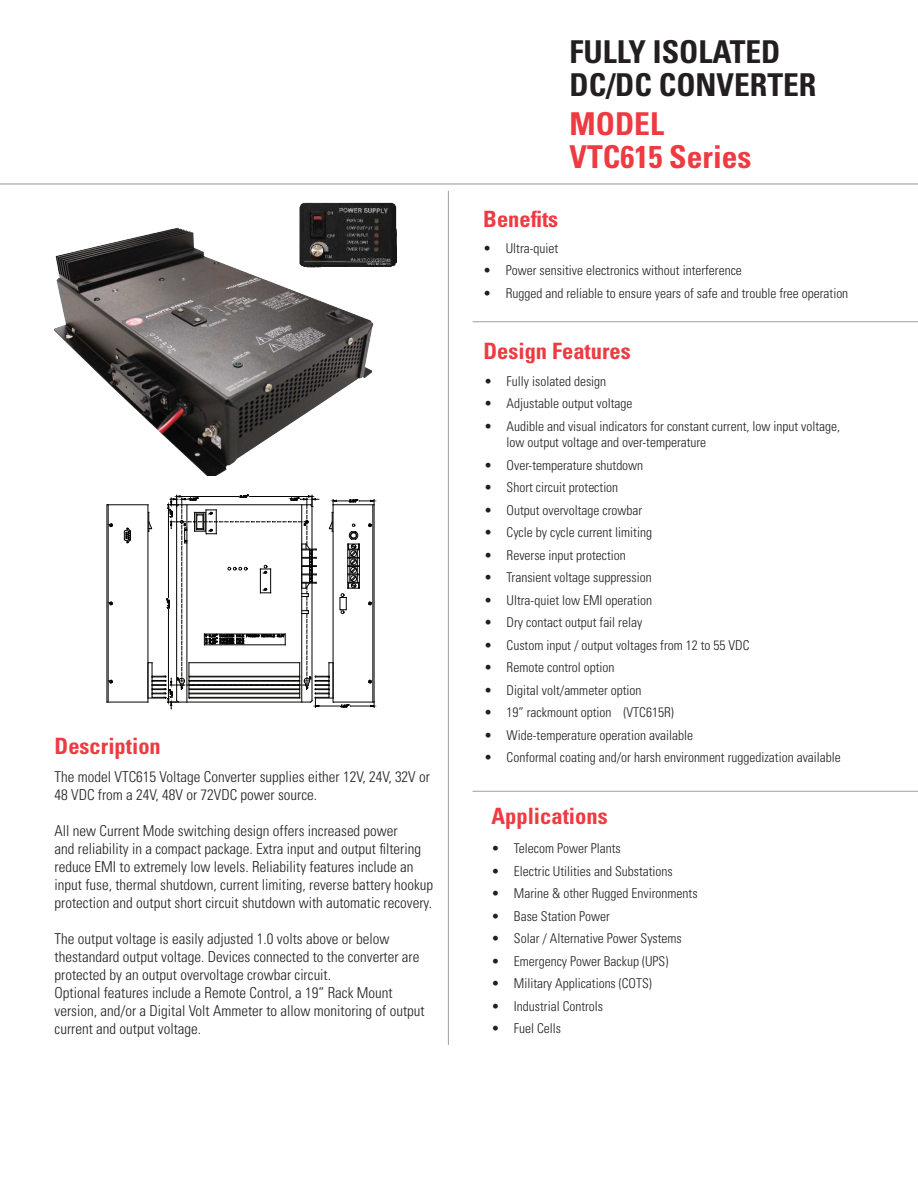
<style>
.page{position:relative;width:918px;height:1188px;background:#fff}
.page>*{position:absolute;margin:0;border:0;box-sizing:border-box;transform-origin:0 0}
.t1{font:700 condensed 31.5px/33px "Univers LT Std";color:#231f20}
.t2{font:700 condensed 31.5px/33px "Univers LT Std";color:#ee3a41}
.t3{font:700 condensed 22.5px "Univers LT Std";color:#ee3a41}
.t4{font:300 condensed 15px/18px "Univers LT Std";color:#231f20}
.t5{font:300 condensed 13.5px/16.5px "Univers LT Std";color:#231f20}
</style>
<div class="page">
<svg style="left:503px;top:183px;width:415px;height:139px"></svg>
<hr style="left:0;top:184px;width:918px;height:1px;background:#939598">
<hr style="left:448px;top:191px;width:1px;height:854px;background:#9d9fa2">
<hr style="left:472px;top:322px;width:446px;height:1px;background:#9d9fa2">
<hr style="left:472px;top:791px;width:446px;height:1px;background:#9d9fa2">
<svg style="left:107px;top:494px;width:206px;height:216px"></svg>
<hr style="left:107px;top:505px;width:1px;height:197px;background:#040503">
<hr style="left:108px;top:505px;width:1px;height:197px;background:#040503">
<hr style="left:107px;top:702px;width:41px;height:1px;background:#040503">
<hr style="left:107px;top:505px;width:41px;height:1px;background:#040503">
<svg style="left:124px;top:528px;width:7px;height:15px"></svg>
<svg style="left:148px;top:495px;width:227px;height:214px"></svg>
<img style="left:53px;top:227px;width:321px;height:249px">
<img style="left:297px;top:202px;width:100px;height:68px">
<h2 class="t3" style="left:55px;top:738px;width:108px">Description</h2>
<p class="t4" style="left:55px;top:769px;width:377px">The model VTC615 Voltage Converter supplies either 12V, 24V, 32V or<br>48 VDC from a 24V, 48V or 72VDC power source.</p>
<p class="t4" style="left:55px;top:823px;width:380px">All new Current Mode switching design offers increased power<br>and reliability in a compact package. Extra input and output iltering reduce EMI to extremely low levels. Reliability features include an input fuse, thermal shutdown, current limiting, reverse battery hookup protection and output short circuit shutdown with automatic recovery.</p>
<p class="t4" style="left:55px;top:931px;width:372px">The output voltage is easily adjusted 1.0 volts above or below thestandard output voltage. Devices connected to the converter are protected by an output overvoltage crowbar circuit.<br>Optional features include a Remote Control, a 19” Rack Mount version, and/or a Digital Volt Ammeter to allow monitoring of output current and output voltage.</p>
<h1 class="t1" style="left:570px;top:39px;width:248px">FULLY ISOLATED<br>DC/DC CONVERTER</h1>
<h1 class="t2" style="left:570px;top:111px;width:183px">MODEL<br>VTC615 Series</h1>
<h2 class="t3" style="left:483px;top:211px;width:76px">Beneits</h2>
<p class="t5" style="left:483px;top:241px;width:76px">• Ultra-quiet</p>
<p class="t5" style="left:483px;top:263px;width:260px">• Power sensitive electronics without interference</p>
<p class="t5" style="left:483px;top:286px;width:367px">• Rugged and reliable to ensure years of safe and trouble free operation</p>
<h2 class="t3" style="left:483px;top:343px;width:149px">Design Features</h2>
<p class="t5" style="left:484px;top:374px;width:124px">• Fully isolated design</p>
<p class="t5" style="left:484px;top:396px;width:150px">• Adjustable output voltage</p>
<p class="t5" style="left:507px;top:419px;width:335px;text-indent:-22px">• Audible and visual indicators for constant current, low input voltage, low output voltage and over-temperature</p>
<p class="t5" style="left:484px;top:458px;width:161px">• Over-temperature shutdown</p>
<p class="t5" style="left:484px;top:480px;width:136px">• Short circuit protection</p>
<p class="t5" style="left:484px;top:503px;width:160px">• Output overvoltage crowbar</p>
<p class="t5" style="left:484px;top:525px;width:169px">• Cycle by cycle current limiting</p>
<p class="t5" style="left:484px;top:548px;width:143px">• Reverse input protection</p>
<p class="t5" style="left:484px;top:570px;width:169px">• Transient voltage suppression</p>
<p class="t5" style="left:484px;top:593px;width:169px">• Ultra-quiet low EMI operation</p>
<p class="t5" style="left:484px;top:615px;width:160px">• Dry contact output fail relay</p>
<p class="t5" style="left:484px;top:638px;width:267px">• Custom input / output voltages from 12 to 55 VDC</p>
<p class="t5" style="left:484px;top:660px;width:132px">• Remote control option</p>
<p class="t5" style="left:484px;top:683px;width:159px">• Digital volt/ammeter option</p>
<p class="t5" style="left:484px;top:705px;width:191px">• 19” rackmount option (VTC615R)</p>
<p class="t5" style="left:484px;top:728px;width:211px">• Wide-temperature operation available</p>
<p class="t5" style="left:484px;top:750px;width:358px">• Conformal coating and/or harsh environment ruggedization available</p>
<h2 class="t3" style="left:491px;top:808px;width:118px">Applications</h2>
<p class="t5" style="left:491px;top:841px;width:131px">• Telecom Power Plants</p>
<p class="t5" style="left:491px;top:864px;width:183px">• Electric Utilities and Substations</p>
<p class="t5" style="left:491px;top:886px;width:208px">• Marine &amp; other Rugged Environments</p>
<p class="t5" style="left:491px;top:909px;width:120px">• Base Station Power</p>
<p class="t5" style="left:491px;top:931px;width:192px">• Solar / Alternative Power Systems</p>
<p class="t5" style="left:491px;top:954px;width:178px">• Emergency Power Backup (UPS)</p>
<p class="t5" style="left:491px;top:976px;width:162px">• Military Applications (COTS)</p>
<p class="t5" style="left:491px;top:999px;width:113px">• Industrial Controls</p>
<p class="t5" style="left:491px;top:1021px;width:71px">• Fuel Cells</p>
</div>
